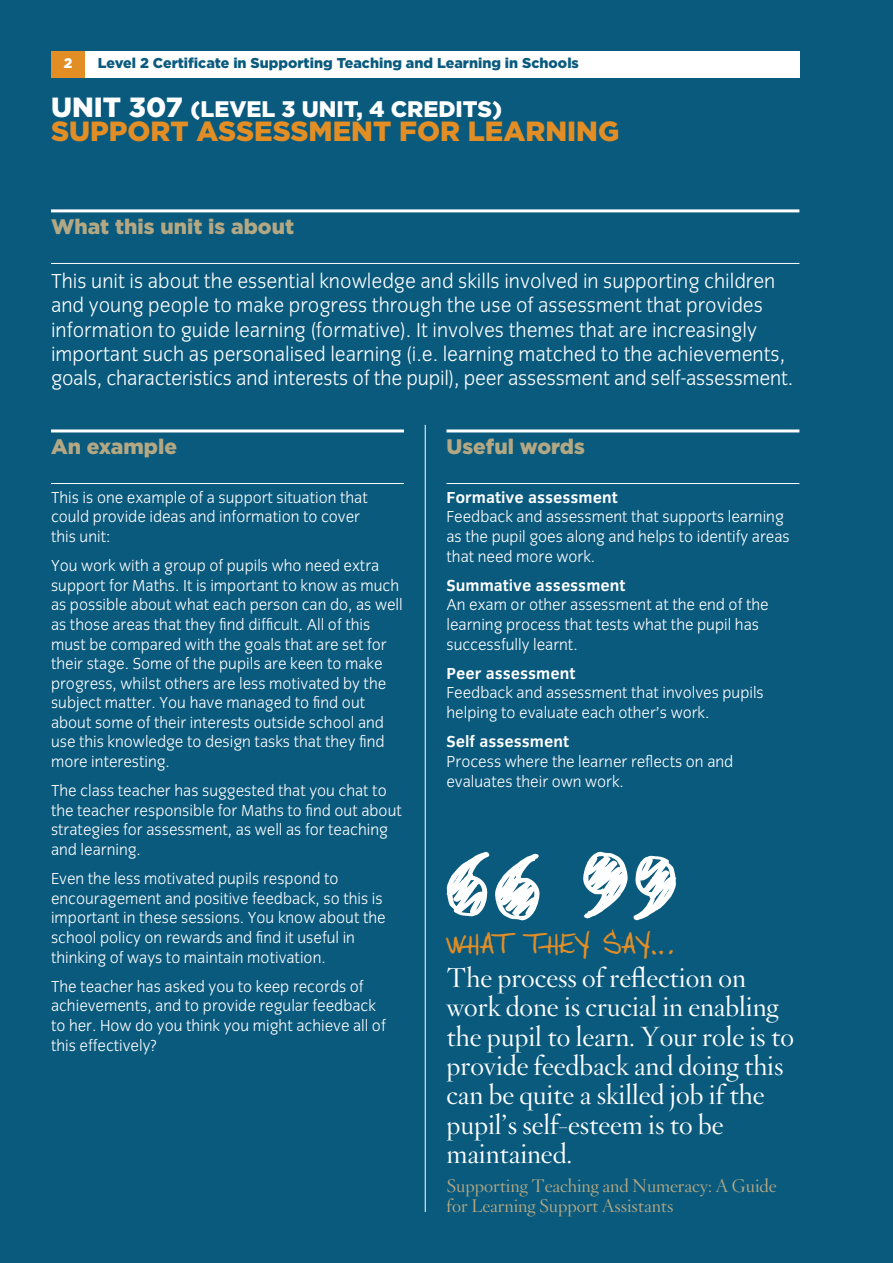
<style>
.page{position:relative;width:893px;height:1263px;background:#0a5a7e}
.page>*{position:absolute;margin:0;border:0;box-sizing:border-box;transform-origin:0 0}
.STL_Unit_Name_Orange{font:900 27.75px "Gotham";color:#e28e25}
.STL_Quote_copy{font:27px/29.4px "Hoefler Titling HTF Lt Roman";color:#fff}
.STL_Feature_headline{font:27px "FG Bonnie'sfont";letter-spacing:.01em;color:#e28e25}
.STL_Unit_number_whit{font:900 22.5px "Gotham";color:#fff}
.STL_Intro_copy__whit{font:300 21px/24.5px "Congress Sans";color:#fff}
.STL_Headline_lowerca{font:900 21px "Gotham";color:#b3a883}
.STL_Quote_copy-2{font:18px/19.5px "Hoefler Titling HTF Lt Roman";color:#b3a883}
.STL_Body_Copy__white{font:300 16.5px/19.5px "Congress Sans";color:#fff}
.STL_Body_Copy_Bold{font:700 16.5px "Congress Sans";color:#fff}
.STL_Folio_Left__colo{font:900 14.25px "Gotham";color:#0a5a7e}
.STL_Page_Number{font:900 13.8px "Gotham";color:#fff}
.s1{font-size:27.75px}
</style>
<div class="page">
<svg style="left:446px;top:852px;width:94px;height:68px"></svg>
<svg style="left:583px;top:852px;width:93px;height:68px"></svg>
<hr style="left:446px;top:429px;width:353px;height:3px;background:#fff">
<hr style="left:446px;top:483px;width:353px;height:1px;background:#fff">
<hr style="left:51px;top:209px;width:748px;height:3px;background:#fff">
<hr style="left:51px;top:263px;width:748px;height:1px;background:#fff">
<hr style="left:51px;top:429px;width:353px;height:3px;background:#fff">
<hr style="left:51px;top:483px;width:353px;height:1px;background:#fff">
<div style="left:51px;top:51px;width:34px;height:26px;background:#e28e25"></div>
<div style="left:85px;top:51px;width:714px;height:26px;background:#fff"></div>
<hr style="left:425px;top:425px;width:1px;height:787px;background:#fff">
<p class="STL_Folio_Left__colo" style="left:98px;top:55px;width:483px">Level 2 Certificate in Supporting Teaching and Learning in Schools</p>
<p class="STL_Page_Number" style="left:64px;top:55px;width:10px">2</p>
<p class="STL_Unit_number_whit" style="left:51px;top:96px;width:453px"><span class="s1">Unit 307</span> (level 3 unit, 4 credits)</p>
<p class="STL_Unit_Name_Orange" style="left:51px;top:115px;width:570px">support assessment for learning</p>
<p class="STL_Headline_lowerca" style="left:51px;top:214px;width:245px">What this unit is about</p>
<p class="STL_Intro_copy__whit" style="left:51px;top:269px;width:744px">This unit is about the essential knowledge and skills involved in supporting children and young people to make progress through the use of assessment that provides information to guide learning (formative). It involves themes that are increasingly important such as personalised learning (i.e. learning matched to the achievements, goals, characteristics and interests of the pupil), peer assessment and self-assessment.</p>
<p class="STL_Headline_lowerca" style="left:51px;top:434px;width:128px">An example</p>
<p class="STL_Body_Copy__white" style="left:51px;top:488px;width:318px">This is one example of a support situation that could provide ideas and information to cover this unit:</p>
<p class="STL_Body_Copy__white" style="left:51px;top:556px;width:353px">You work with a group of pupils who need extra support for Maths. It is important to know as much as possible about what each person can do, as well as those areas that they find difficult. All of this must be compared with the goals that are set for their stage. Some of the pupils are keen to make progress, whilst others are less motivated by the subject matter. You have managed to find out about some of their interests outside school and use this knowledge to design tasks that they find more interesting.</p>
<p class="STL_Body_Copy__white" style="left:51px;top:781px;width:352px">The class teacher has suggested that you chat to the teacher responsible for Maths to find out about strategies for assessment, as well as for teaching and learning.</p>
<p class="STL_Body_Copy__white" style="left:51px;top:869px;width:336px">Even the less motivated pupils respond to encouragement and positive feedback, so this is important in these sessions. You know about the school policy on rewards and find it useful in thinking of ways to maintain motivation.</p>
<p class="STL_Body_Copy__white" style="left:51px;top:977px;width:336px">The teacher has asked you to keep records of achievements, and to provide regular feedback to her. How do you think you might achieve all of this effectively?</p>
<p class="STL_Headline_lowerca" style="left:446px;top:434px;width:140px">Useful words</p>
<p class="STL_Body_Copy_Bold" style="left:446px;top:488px;width:173px">Formative assessment</p>
<p class="STL_Body_Copy__white" style="left:446px;top:507px;width:345px">Feedback and assessment that supports learning as the pupil goes along and helps to identify areas that need more work.</p>
<p class="STL_Body_Copy_Bold" style="left:446px;top:576px;width:180px">Summative assessment</p>
<p class="STL_Body_Copy__white" style="left:446px;top:595px;width:324px">An exam or other assessment at the end of the learning process that tests what the pupil has successfully learnt.</p>
<p class="STL_Body_Copy_Bold" style="left:446px;top:664px;width:130px">Peer assessment</p>
<p class="STL_Body_Copy__white" style="left:446px;top:683px;width:319px">Feedback and assessment that involves pupils helping to evaluate each other’s work.</p>
<p class="STL_Body_Copy_Bold" style="left:446px;top:732px;width:124px">Self assessment</p>
<p class="STL_Body_Copy__white" style="left:446px;top:752px;width:288px">Process where the learner reflects on and evaluates their own work.</p>
<p class="STL_Feature_headline" style="left:446px;top:928px;width:231px">WHAT THEY SAY…</p>
<p class="STL_Quote_copy" style="left:446px;top:963px;width:349px">The process of reflection on work done is crucial in enabling the pupil to learn. Your role is to provide feedback and doing this can be quite a skilled job if the pupil’s self-esteem is to be maintained.</p>
<p class="STL_Quote_copy-2" style="left:446px;top:1176px;width:332px">Supporting Teaching and Numeracy: A Guide for Learning Support Assistants</p>
</div>
